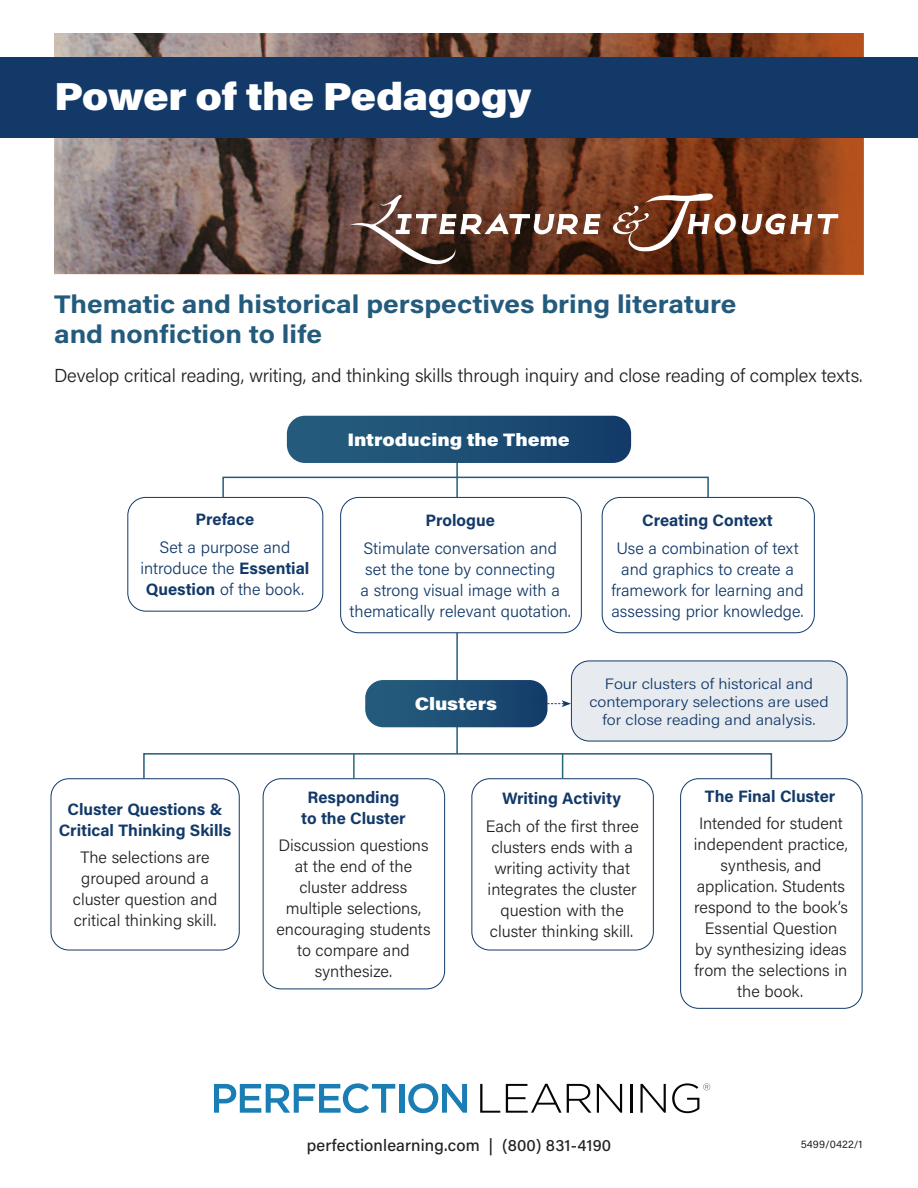
<style>
.page{position:relative;width:918px;height:1188px;background:#fff}
.page>*{position:absolute;margin:0;border:0;box-sizing:border-box;transform-origin:0 0}
.Head_A{font:900 39px "Acumin Pro";letter-spacing:-.01em;color:#fff;scale:1.1 1}
.Head_B{font:700 25.5px/30.6px "Acumin Pro";color:#245b7c;scale:1.1 1}
.Body{font:300 18.75px "Acumin Pro";letter-spacing:-.01em;color:#231f20}
.Head_C{font:900 18px "Acumin Pro";color:#fff;scale:1.1 1}
.Body-2{font:300 16.5px/21px "Acumin Pro";color:#231f20;text-align:center}
.Body_Bullet{font:300 16.5px/21px "Acumin Pro";color:#123968;text-align:center}
.Body-3{font:700 16.5px/21px "Acumin Pro";color:#123968;text-align:center}
.t1{font:500 16.5px "Acumin Pro";letter-spacing:.01em;color:#231f20}
.Head_C-2{font:300 15px/18px "Acumin Pro";color:#123968;text-align:center;scale:1.1 1}
.t2{font:10.5px "Acumin Pro";letter-spacing:.01em;color:#231f20}
.s1{font-weight:700}
</style>
<div class="page">
<img style="left:54px;top:33px;width:810px;height:241px">
<div style="left:0;top:57px;width:918px;height:81px;background:#123968"></div>
<svg style="left:214px;top:1083px;width:181px;height:30px"></svg>
<div style="left:399px;top:1084px;width:5px;height:29px;background:#1a7db3"></div>
<svg style="left:408px;top:1083px;width:59px;height:30px"></svg>
<svg style="left:480px;top:1084px;width:20px;height:29px"></svg>
<svg style="left:506px;top:1084px;width:85px;height:29px"></svg>
<svg style="left:597px;top:1084px;width:25px;height:29px"></svg>
<hr style="left:630px;top:1084px;width:2px;height:29px;background:#040504">
<svg style="left:640px;top:1084px;width:26px;height:29px"></svg>
<svg style="left:672px;top:1083px;width:38px;height:30px"></svg>
<hr style="left:456px;top:426px;width:2px;height:328px;background:#245b7c">
<svg style="left:287px;top:416px;width:344px;height:47px;background:#215176"></svg>
<svg style="left:350px;top:195px;width:250px;height:69px;background:#704f43"></svg>
<svg style="left:818px;top:214px;width:20px;height:20px"></svg>
<svg style="left:613px;top:193px;width:199px;height:58px;background:#86543d"></svg>
<div style="left:127px;top:497px;width:196px;height:115px;border:1px solid #123968;border-radius:18px"></div>
<div style="left:341px;top:497px;width:240px;height:136px;background:#fff;border-radius:18px"></div>
<div style="left:340px;top:497px;width:242px;height:136px;border:1px solid #123968;border-radius:18px"></div>
<svg style="left:365px;top:680px;width:206px;height:47px;background:#3c6687"></svg>
<div style="left:571px;top:661px;width:276px;height:80px;background:#e7ebf0;border-radius:18px"></div>
<div style="left:571px;top:661px;width:276px;height:80px;border:1px solid #123968;border-radius:18px"></div>
<svg style="left:222px;top:476px;width:488px;height:25px"></svg>
<div style="left:602px;top:497px;width:212px;height:136px;background:#fff;border-radius:18px"></div>
<div style="left:602px;top:497px;width:213px;height:136px;border:1px solid #123968;border-radius:18px"></div>
<div style="left:143px;top:753px;width:629px;height:26px;border:2px solid #245b7c"></div>
<div style="left:51px;top:778px;width:189px;height:172px;border:1px solid #123968;border-radius:18px"></div>
<div style="left:263px;top:778px;width:182px;height:211px;border:1px solid #123968;border-radius:18px"></div>
<div style="left:471px;top:778px;width:183px;height:172px;border:1px solid #123968;border-radius:18px"></div>
<div style="left:680px;top:778px;width:182px;height:231px;border:1px solid #123968;border-radius:18px"></div>
<hr style="left:353px;top:753px;width:2px;height:25px;background:#226a79">
<svg style="left:562px;top:753px;width:1px;height:25px"></svg>
<p class="Head_A" style="left:54px;top:69px;width:436px">Power of the Pedagogy</p>
<p class="Head_B" style="left:54px;top:287px;width:622px">Thematic and historical perspectives bring literature and nonfiction to life</p>
<p class="Body" style="left:54px;top:363px;width:810px">Develop critical reading, writing, and thinking skills through inquiry and close reading of complex texts.</p>
<p class="Body-3" style="left:196px;top:508px;width:60px">Preface</p>
<p class="Body_Bullet" style="left:140px;top:536px;width:170px">Set a purpose and introduce the <span class="s1">Essential<br>Question</span> of the book.</p>
<p class="Head_C" style="left:348px;top:427px;width:204px">Introducing the Theme</p>
<p class="Body-3" style="left:426px;top:509px;width:71px">Prologue</p>
<p class="Body_Bullet" style="left:350px;top:537px;width:223px">Stimulate conversation and<br>set the tone by connecting<br>a strong visual image with a thematically relevant quotation.</p>
<p class="Body-3" style="left:642px;top:509px;width:132px">Creating Context</p>
<p class="Body_Bullet" style="left:611px;top:537px;width:194px">Use a combination of text and graphics to create a framework for learning and assessing prior knowledge.</p>
<p class="Head_C" style="left:415px;top:691px;width:76px">Clusters</p>
<p class="Head_C-2" style="left:589px;top:674px;width:219px">Four clusters of historical and contemporary selections are used for close reading and analysis.</p>
<p class="Body-3" style="left:59px;top:798px;width:174px">Cluster Questions &amp;<br>Critical Thinking Skills</p>
<p class="Body-2" style="left:73px;top:846px;width:146px">The selections are grouped around a cluster question and critical thinking skill.</p>
<p class="Body-3" style="left:301px;top:786px;width:106px">Responding to the Cluster</p>
<p class="Body-2" style="left:276px;top:834px;width:156px">Discussion questions at the end of the cluster address multiple selections, encouraging students to compare and synthesize.</p>
<p class="Body-3" style="left:502px;top:787px;width:120px">Writing Activity</p>
<p class="Body-2" style="left:486px;top:815px;width:155px">Each of the first three clusters ends with a writing activity that integrates the cluster question with the cluster thinking skill.</p>
<p class="t1" style="left:307px;top:1134px;width:306px">perfectionlearning.com | (800) 831-4190</p>
<p class="Body-3" style="left:705px;top:785px;width:132px">The Final Cluster</p>
<p class="Body-2" style="left:694px;top:813px;width:156px">Intended for student independent practice, synthesis, and application. Students respond to the book’s<br>Essential Question<br>by synthesizing ideas from the selections in the book.</p>
<p class="t2" style="left:801px;top:1137px;width:63px">5499/0422/1</p>
</div>
